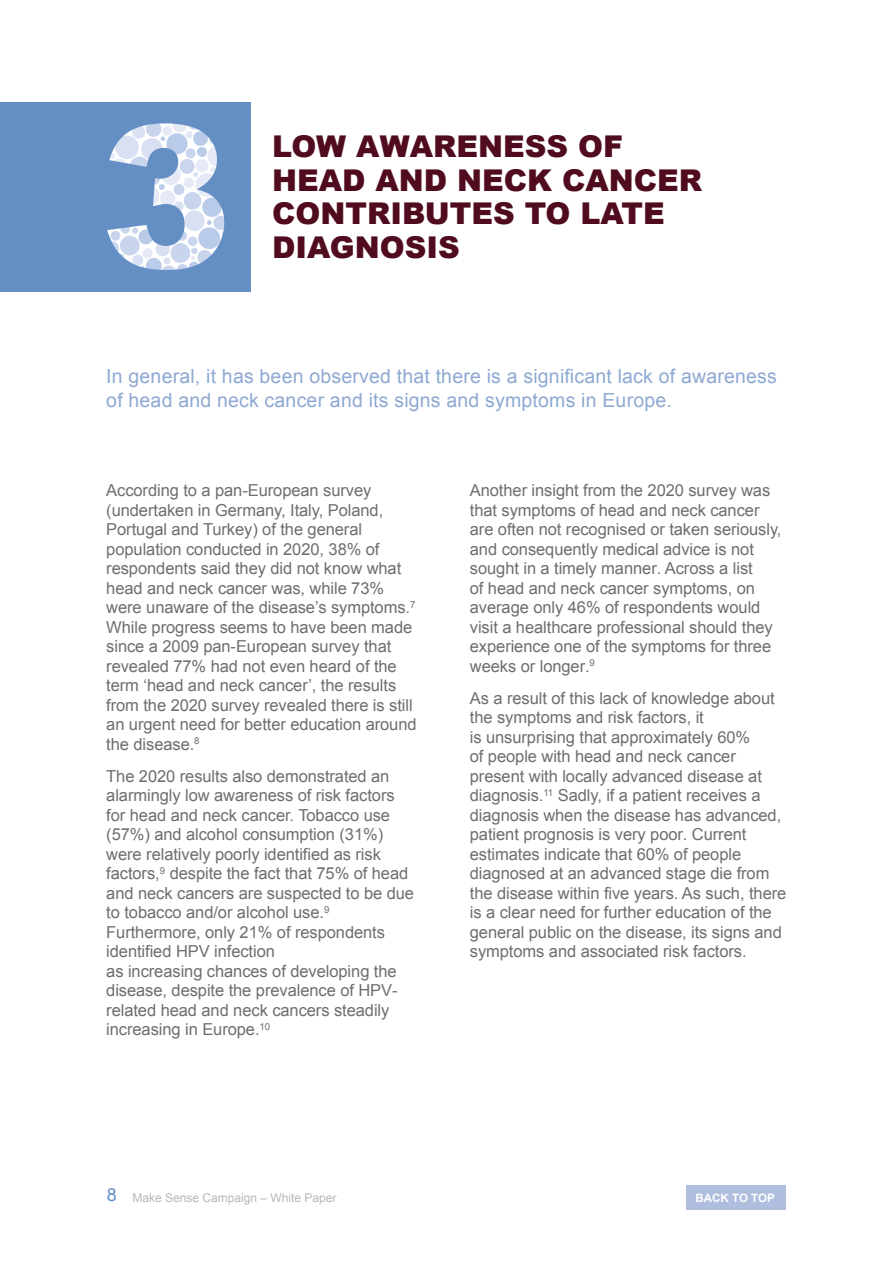
<style>
.page{position:relative;width:893px;height:1263px;background:#fff}
.page>*{position:absolute;margin:0;border:0;box-sizing:border-box;transform-origin:0 0}
.t1{font:900 30px/33.6px "Arial";color:#500c1e}
.t2{font:19.5px/24px "Arial";letter-spacing:.01em;color:#8ea9d3}
.t3{font:16.5px/19.5px "Arial";letter-spacing:-.005em;color:#6d6e71}
.t4{font:12px "Arial";color:#b8b8b8}
.t5{font:700 11.55px "Arial";color:#fff}
.s1{font-style:inherit}
.s2{font-size:18px;color:#638fc6}
</style>
<div class="page">
<div style="left:0;top:102px;width:251px;height:189px;background:#648fc4"></div>
<svg style="left:107px;top:123px;width:118px;height:147px"></svg>
<div style="left:686px;top:1185px;width:99px;height:25px;background:#afbdde"></div>
<h1 class="t1" style="left:272px;top:129px;width:431px">LOW AWARENESS OF<br>HEAD AND NECK CANCER<br>CONTRIBUTES TO LATE<br>DIAGNOSIS</h1>
<p class="t2" style="left:106px;top:364px;width:672px">In general, it has been observed that there is a significant lack of awareness of head and neck cancer and its signs and symptoms in Europe.</p>
<p class="t3" style="left:106px;top:481px;width:312px">According to a pan-European survey (undertaken in Germany, Italy, Poland, Portugal and Turkey) of the general population conducted in 2020, 38% of respondents said they did not know what head and neck cancer was, while 73% were unaware of the disease’s symptoms.<sup>7<br></sup>While progress seems to have been made since a 2009 pan-European survey that revealed 77% had not even heard of the term ‘head and neck cancer’, the results from the 2020 survey revealed there is still an urgent need for better education around the disease.<sup>8</sup></p>
<p class="t3" style="left:106px;top:766px;width:309px">The 2020 results also demonstrated an alarmingly low awareness of risk factors for head and neck cancer. Tobacco use (57%) and alcohol consumption (31%) were relatively poorly identified as risk factors,<sup>9</sup> despite the fact that 75% of head and neck cancers are suspected to be due to tobacco and/or alcohol use.<sup>9<br></sup>Furthermore, only 21% of respondents identified HPV infection<br>as increasing chances of developing the disease, despite the prevalence of HPV&shy;related head and neck cancers steadily increasing in Europe.<sup>10</sup></p>
<p class="t3" style="left:470px;top:481px;width:313px">Another insight from the 2020 survey was that symptoms of head and neck cancer are often not recogni<span class="s1">s</span>ed or taken seriously, and consequently medical advice is not sought in a timely manner. Across a list<br>of head and neck cancer symptoms, on average only 46% of respondents would visit a healthcare professional should they experience one of the symptoms for three weeks or longer.<sup>9</sup></p>
<p class="t3" style="left:470px;top:688px;width:318px">As a result of this lack of knowledge about the symptoms and risk factors, it<br>is unsurprising that approximately 60%<br>of people with head and neck cancer present with locally advanced disease at diagnosis.<sup>11</sup> Sadly, if a patient receives a diagnosis when the disease has advanced, patient prognosis is very poor. Current estimates indicate that 60% of people diagnosed at an advanced stage die from the disease within five years. As such, there is a clear need for further education of the general public on the disease, its signs and symptoms and associated risk factors.</p>
<p class="t4" style="left:107px;top:1189px;width:231px"><span class="s2">8</span> Make Sense Campaign – White Paper</p>
<p class="t5" style="left:696px;top:1190px;width:81px">BACK TO TOP</p>
</div>
